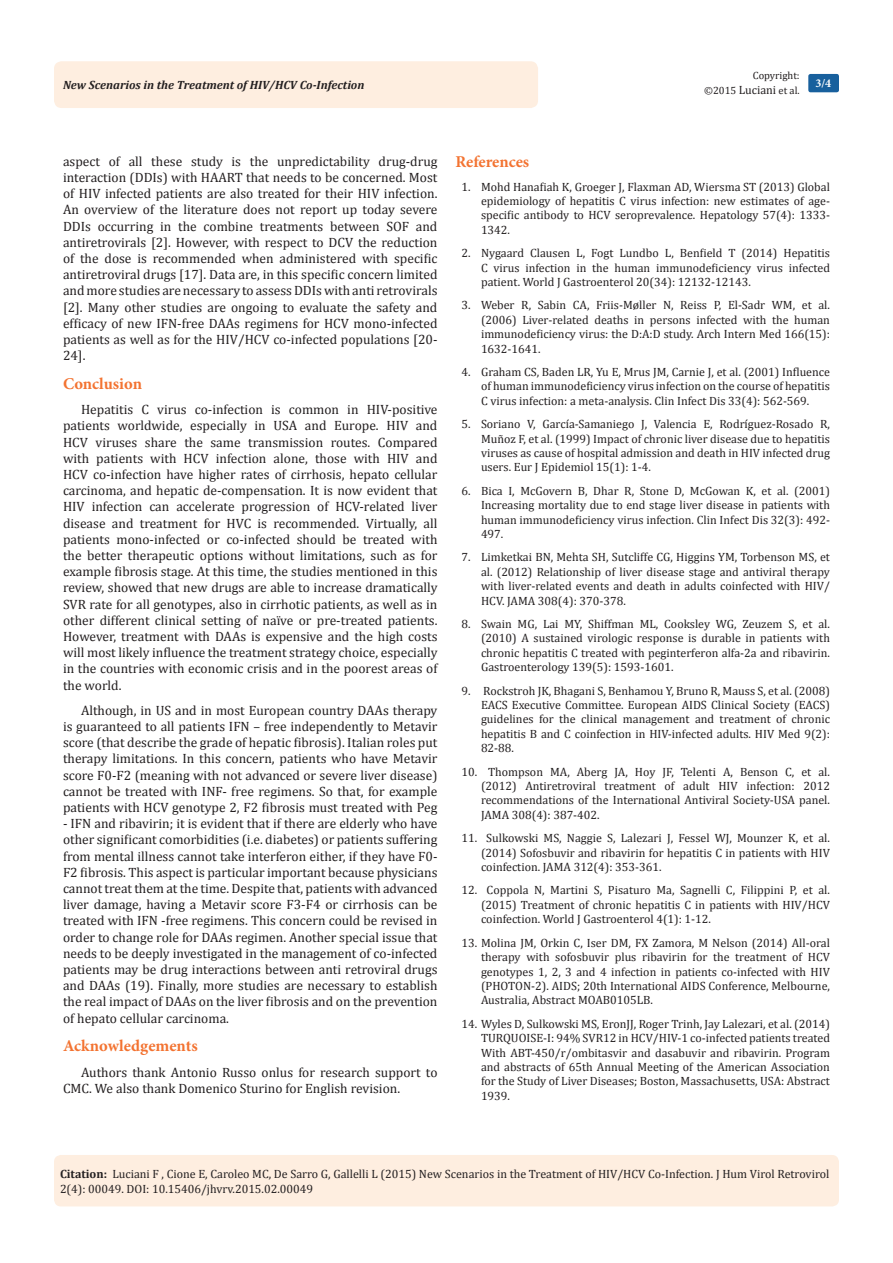
<style>
.page{position:relative;width:893px;height:1263px;background:#fff}
.page>*{position:absolute;margin:0;border:0;box-sizing:border-box;transform-origin:0 0}
.t1{font:700 16.5px "Minion Pro";color:#f37331}
.t2{font:13.5px/16.2px "Cambria";color:#231f20;text-align:justify}
.Citation{font:12px/14.4px "Cambria";color:#231f20;text-align:justify}
.t3{font:italic 700 12px "Cambria";color:#231f20}
.t4{font:700 12px "Minion Pro";color:#fff}
.t5{font:10.5px "Cambria";color:#231f20}
.s1{font-size:12px}
.s2{font-weight:700}
</style>
<div class="page">
<div style="left:54px;top:61px;width:484px;height:47px;background:#feeee0;border-radius:8px"></div>
<div style="left:808px;top:74px;width:31px;height:18px;background:#18609d;border-radius:2px"></div>
<div style="left:54px;top:1155px;width:785px;height:51px;background:#feeee0;border-radius:7px"></div>
<p class="t5" style="left:753px;top:69px;width:48px">Copyright:</p>
<p class="t5" style="left:704px;top:84px;width:97px">©2015 <span class="s1">Luciani</span> et al.</p>
<p class="t3" style="left:63px;top:77px;width:303px">New Scenarios in the Treatment of HIV/HCV Co-Infection</p>
<p class="t4" style="left:815px;top:75px;width:17px">3/4</p>
<p class="t2" style="left:63px;top:153px;width:376px">aspect of all these study is the unpredictability drug-drug interaction (DDIs) with HAART that needs to be concerned. Most of HIV infected patients are also treated for their HIV infection.<br>An overview of the literature does not report up today severe DDIs occurring in the combine treatments between SOF and antiretrovirals [2]. However, with respect to DCV the reduction of the dose is recommended when administered with specific antiretroviral drugs [17]. Data are, in this specific concern limited and more studies are necessary to assess DDIs with anti retrovirals [2]. Many other studies are ongoing to evaluate the safety and efficacy of new IFN-free DAAs regimens for HCV mono-infected patients as well as for the HIV/HCV co-infected populations [20- 24].</p>
<p class="t1" style="left:63px;top:372px;width:81px">Conclusion</p>
<p class="t2" style="left:63px;top:401px;width:376px;text-indent:18px">Hepatitis C virus co-infection is common in HIV-positive patients worldwide, especially in USA and Europe. HIV and HCV viruses share the same transmission routes. Compared with patients with HCV infection alone, those with HIV and HCV co-infection have higher rates of cirrhosis, hepato cellular carcinoma, and hepatic de-compensation. It is now evident that HIV infection can accelerate progression of HCV-related liver disease and treatment for HVC is recommended. Virtually, all patients mono-infected or co-infected should be treated with the better therapeutic options without limitations, such as for example fibrosis stage. At this time, the studies mentioned in this review, showed that new drugs are able to increase dramatically SVR rate for all genotypes, also in cirrhotic patients, as well as in other different clinical setting of naïve or pre-treated patients.<br>However, treatment with DAAs is expensive and the high costs will most likely influence the treatment strategy choice, especially in the countries with economic crisis and in the poorest areas of the world.</p>
<p class="t2" style="left:63px;top:702px;width:376px;text-indent:18px">Although, in US and in most European country DAAs therapy is guaranteed to all patients IFN – free independently to Metavir score (that describe the grade of hepatic fibrosis). Italian roles put therapy limitations. In this concern, patients who have Metavir score F0-F2 (meaning with not advanced or severe liver disease) cannot be treated with INF- free regimens. So that, for example patients with HCV genotype 2, F2 fibrosis must treated with Peg</p>
<p class="t2" style="left:63px;top:815px;width:376px">- IFN and ribavirin; it is evident that if there are elderly who have other significant comorbidities (i.e. diabetes) or patients suffering from mental illness cannot take interferon either, if they have F0- F2 fibrosis. This aspect is particular important because physicians cannot treat them at the time. Despite that, patients with advanced liver damage, having a Metavir score F3-F4 or cirrhosis can be treated with IFN -free regimens. This concern could be revised in order to change role for DAAs regimen. Another special issue that needs to be deeply investigated in the management of co-infected patients may be drug interactions between anti retroviral drugs and DAAs (19). Finally, more studies are necessary to establish the real impact of DAAs on the liver fibrosis and on the prevention of hepato cellular carcinoma.</p>
<p class="t1" style="left:63px;top:1034px;width:136px">Acknowledgements</p>
<p class="t2" style="left:63px;top:1064px;width:376px;text-indent:18px">Authors thank Antonio Russo onlus for research support to<br>CMC. We also thank Domenico Sturino for English revision.</p>
<p class="t1" style="left:455px;top:150px;width:75px">References</p>
<p class="Citation" style="left:481px;top:179px;width:350px;text-indent:-20px">1. Mohd Hanafiah K, Groeger J, Flaxman AD, Wiersma ST (2013) Global epidemiology of hepatitis C virus infection: new estimates of age&shy;specific antibody to HCV seroprevalence. Hepatology 57(4): 1333- 1342.</p>
<p class="Citation" style="left:481px;top:246px;width:350px;text-indent:-20px">2. Nygaard Clausen L, Fogt Lundbo L, Benfield T (2014) Hepatitis C virus infection in the human immunodeficiency virus infected patient. World J Gastroenterol 20(34): 12132-12143.</p>
<p class="Citation" style="left:481px;top:298px;width:350px;text-indent:-20px">3. Weber R, Sabin CA, Friis-Møller N, Reiss P, El-Sadr WM, et al. (2006) Liver-related deaths in persons infected with the human immunodeficiency virus: the D:A:D study. Arch Intern Med 166(15):<br>1632-1641.</p>
<p class="Citation" style="left:481px;top:365px;width:350px;text-indent:-20px">4. Graham CS, Baden LR, Yu E, Mrus JM, Carnie J, et al. (2001) Influence of human immunodeficiency virus infection on the course of hepatitis C virus infection: a meta-analysis. Clin Infect Dis 33(4): 562-569.</p>
<p class="Citation" style="left:481px;top:417px;width:350px;text-indent:-20px">5. Soriano V, García-Samaniego J, Valencia E, Rodríguez-Rosado R, Muñoz F, et al. (1999) Impact of chronic liver disease due to hepatitis viruses as cause of hospital admission and death in HIV infected drug users. Eur J Epidemiol 15(1): 1-4.</p>
<p class="Citation" style="left:481px;top:483px;width:350px;text-indent:-20px">6. Bica I, McGovern B, Dhar R, Stone D, McGowan K, et al. (2001)<br>Increasing mortality due to end stage liver disease in patients with human immunodeficiency virus infection. Clin Infect Dis 32(3): 492- 497.</p>
<p class="Citation" style="left:481px;top:550px;width:350px;text-indent:-20px">7. Limketkai BN, Mehta SH, Sutcliffe CG, Higgins YM, Torbenson MS, et al. (2012) Relationship of liver disease stage and antiviral therapy with liver-related events and death in adults coinfected with HIV/ HCV. JAMA 308(4): 370-378.</p>
<p class="Citation" style="left:481px;top:617px;width:350px;text-indent:-20px">8. Swain MG, Lai MY, Shiffman ML, Cooksley WG, Zeuzem S, et al. (2010) A sustained virologic response is durable in patients with chronic hepatitis C treated with peginterferon alfa-2a and ribavirin.<br>Gastroenterology 139(5): 1593-1601.</p>
<p class="Citation" style="left:481px;top:683px;width:350px;text-indent:-20px">9. Rockstroh JK, Bhagani S, Benhamou Y, Bruno R, Mauss S, et al. (2008)<br>EACS Executive Committee. European AIDS Clinical Society (EACS) guidelines for the clinical management and treatment of chronic hepatitis B and C coinfection in HIV-infected adults. HIV Med 9(2):<br>82-88.</p>
<p class="Citation" style="left:481px;top:764px;width:350px;text-indent:-20px">10. Thompson MA, Aberg JA, Hoy JF, Telenti A, Benson C, et al. (2012) Antiretroviral treatment of adult HIV infection: 2012 recommendations of the International Antiviral Society-USA panel.<br>JAMA 308(4): 387-402.</p>
<p class="Citation" style="left:481px;top:831px;width:350px;text-indent:-20px">11. Sulkowski MS, Naggie S, Lalezari J, Fessel WJ, Mounzer K, et al. (2014) Sofosbuvir and ribavirin for hepatitis C in patients with HIV coinfection. JAMA 312(4): 353-361.</p>
<p class="Citation" style="left:481px;top:883px;width:350px;text-indent:-20px">12. Coppola N, Martini S, Pisaturo Ma, Sagnelli C, Filippini P, et al. (2015) Treatment of chronic hepatitis C in patients with HIV/HCV coinfection. World J Gastroenterol 4(1): 1-12.</p>
<p class="Citation" style="left:481px;top:935px;width:350px;text-indent:-20px">13. Molina JM, Orkin C, Iser DM, FX Zamora, M Nelson (2014) All-oral therapy with sofosbuvir plus ribavirin for the treatment of HCV genotypes 1, 2, 3 and 4 infection in patients co-infected with HIV (PHOTON-2). AIDS; 20th International AIDS Conference, Melbourne, Australia, Abstract MOAB0105LB.</p>
<p class="Citation" style="left:481px;top:1016px;width:350px;text-indent:-20px">14. Wyles D, Sulkowski MS, EronJJ, Roger Trinh, Jay Lalezari, et al. (2014)<br>TURQUOISE-I: 94% SVR12 in HCV/HIV-1 co-infected patients treated With ABT-450/r/ombitasvir and dasabuvir and ribavirin. Program and abstracts of 65th Annual Meeting of the American Association for the Study of Liver Diseases; Boston, Massachusetts, USA: Abstract 1939.</p>
<p class="Citation" style="left:60px;top:1167px;width:771px"><span class="s2">Citation:</span> Luciani F , Cione E, Caroleo MC, De Sarro G, Gallelli L (2015) New Scenarios in the Treatment of HIV/HCV Co-Infection. J Hum Virol Retrovirol<br>2(4): 00049. DOI: 10.15406/jhvrv.2015.02.00049</p>
</div>
